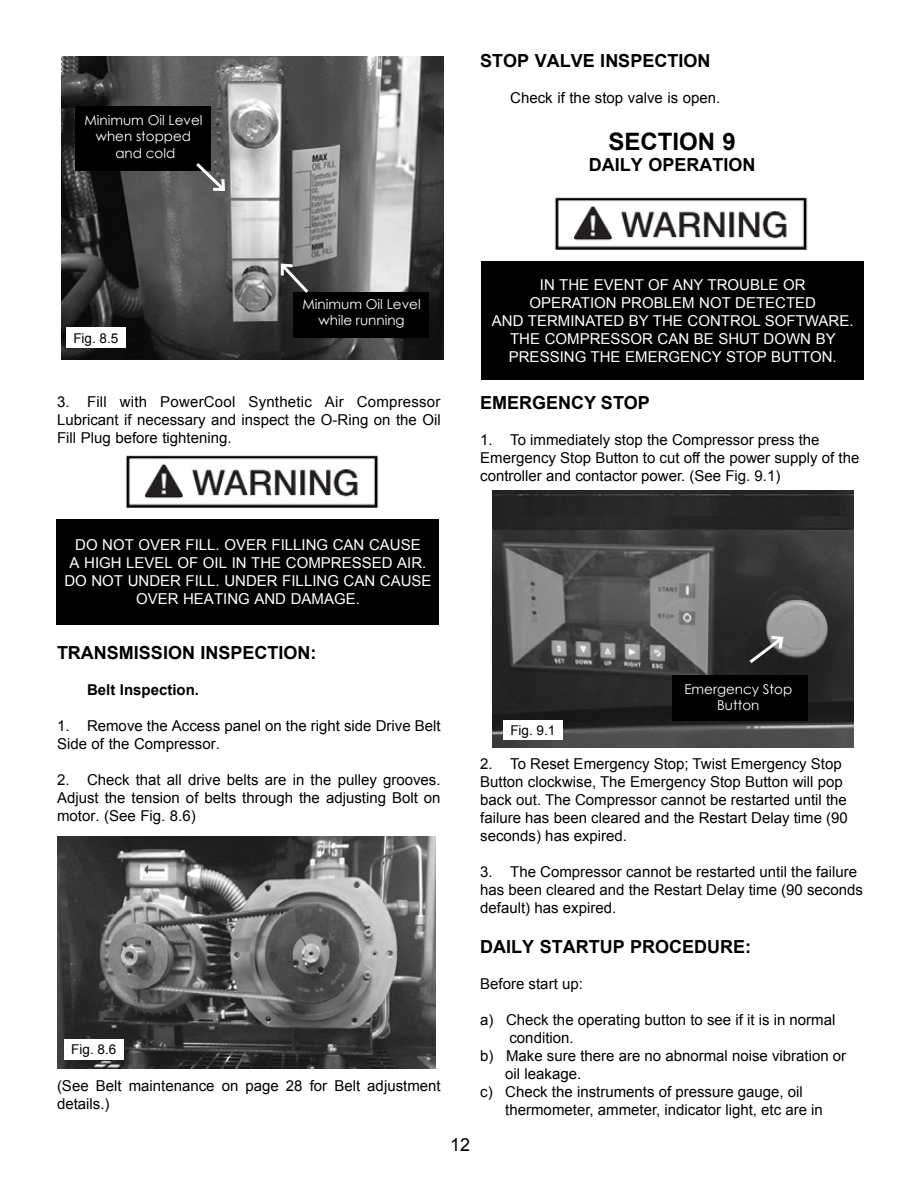
<style>
.page{position:relative;width:918px;height:1188px;background:#fff}
.page>*{position:absolute;margin:0;border:0;box-sizing:border-box;transform-origin:0 0}
.t1{font:700 24px "Arial";color:#000}
.t2{font:700 18px "Arial";color:#000}
.t3{font:18px "Arial";color:#000}
.t4{font:15px/18px "Arial";color:#000}
.t5{font:15px/18px "Arial";color:#fff;text-align:center}
.t6{font:700 15px "Arial";color:#000}
.t7{font:13.5px/16.2px "Century Gothic";color:#fff;text-align:center}
.t8{font:13.5px "Arial";color:#000}
</style>
<div class="page">
<img style="left:58px;top:837px;width:378px;height:232px">
<div style="left:64px;top:1039px;width:60px;height:21px;background:#fff"></div>
<div style="left:57px;top:519px;width:382px;height:106px;background:#000"></div>
<img style="left:61px;top:57px;width:383px;height:303px">
<div style="left:75px;top:107px;width:136px;height:64px;background:#000"></div>
<div style="left:293px;top:293px;width:136px;height:45px;background:#000"></div>
<svg style="left:193px;top:160px;width:35px;height:34px"></svg>
<svg style="left:278px;top:261px;width:33px;height:35px"></svg>
<div style="left:66px;top:328px;width:60px;height:20px;background:#fff"></div>
<img style="left:125px;top:455px;width:254px;height:53px">
<img style="left:554px;top:197px;width:254px;height:53px">
<div style="left:482px;top:262px;width:382px;height:118px;background:#000"></div>
<img style="left:492px;top:490px;width:361px;height:258px">
<div style="left:672px;top:675px;width:135px;height:45px;background:#000"></div>
<div style="left:503px;top:720px;width:60px;height:20px;background:#fff"></div>
<svg style="left:746px;top:634px;width:40px;height:32px"></svg>
<p class="t7" style="left:84px;top:112px;width:120px">Minimum Oil Level when stopped and cold</p>
<p class="t2" style="left:480px;top:49px;width:232px">STOP VALVE INSPECTION</p>
<p class="t4" style="left:510px;top:89px;width:212px">Check if the stop valve is open.</p>
<h1 class="t1" style="left:608px;top:125px;width:129px">SECTION 9</h1>
<p class="t2" style="left:589px;top:153px;width:168px">DAILY OPERATION</p>
<p class="t8" style="left:73px;top:329px;width:47px">Fig. 8.5</p>
<p class="t7" style="left:303px;top:296px;width:120px">Minimum Oil Level while running</p>
<p class="t4" style="left:57px;top:393px;width:385px;text-align:justify">3. Fill with PowerCool Synthetic Air Compressor Lubricant if necessary and inspect the O-Ring on the Oil Fill Plug before tightening.</p>
<p class="t5" style="left:492px;top:276px;width:363px">IN THE EVENT OF ANY TROUBLE OR<br>OPERATION PROBLEM NOT DETECTED<br>AND TERMINATED BY THE CONTROL SOFTWARE.<br>THE COMPRESSOR CAN BE SHUT DOWN BY PRESSING THE EMERGENCY STOP BUTTON.</p>
<p class="t2" style="left:480px;top:391px;width:171px">EMERGENCY STOP</p>
<p class="t4" style="left:480px;top:431px;width:381px">1. To immediately stop the Compressor press the<br>Emergency Stop Button to cut off the power supply of the controller and contactor power. (See Fig. 9.1)</p>
<p class="t5" style="left:64px;top:536px;width:369px">DO NOT OVER FILL. OVER FILLING CAN CAUSE<br>A HIGH LEVEL OF OIL IN THE COMPRESSED AIR.<br>DO NOT UNDER FILL. UNDER FILLING CAN CAUSE OVER HEATING AND DAMAGE.</p>
<p class="t2" style="left:57px;top:640px;width:261px">TRANSMISSION INSPECTION:</p>
<p class="t6" style="left:87px;top:680px;width:114px">Belt Inspection.</p>
<p class="t4" style="left:57px;top:717px;width:385px">1. Remove the Access panel on the right side Drive Belt<br>Side of the Compressor.</p>
<p class="t4" style="left:57px;top:771px;width:385px;text-align:justify">2. Check that all drive belts are in the pulley grooves.<br>Adjust the tension of belts through the adjusting Bolt on motor. (See Fig. 8.6)</p>
<p class="t8" style="left:71px;top:1041px;width:47px">Fig. 8.6</p>
<p class="t4" style="left:57px;top:1077px;width:385px">(See Belt maintenance on page 28 for Belt adjustment details.)</p>
<p class="t3" style="left:450px;top:1133px;width:22px">12</p>
<p class="t8" style="left:510px;top:722px;width:47px">Fig. 9.1</p>
<p class="t7" style="left:684px;top:680px;width:109px">Emergency Stop<br>Button</p>
<p class="t4" style="left:480px;top:755px;width:369px">2. To Reset Emergency Stop; Twist Emergency Stop Button clockwise, The Emergency Stop Button will pop back out. The Compressor cannot be restarted until the failure has been cleared and the Restart Delay time (90 seconds) has expired.</p>
<p class="t4" style="left:480px;top:863px;width:384px">3. The Compressor cannot be restarted until the failure has been cleared and the Restart Delay time (90 seconds default) has expired.</p>
<p class="t2" style="left:480px;top:934px;width:273px">DAILY STARTUP PROCEDURE:</p>
<p class="t4" style="left:480px;top:974px;width:104px">Before start up:</p>
<p class="t4" style="left:480px;top:1010px;width:357px">a) Check the operating button to see if it is in normal</p>
<p class="t4" style="left:509px;top:1028px;width:66px">condition.</p>
<p class="t4" style="left:480px;top:1046px;width:367px">b) Make sure there are no abnormal noise vibration or</p>
<p class="t4" style="left:505px;top:1064px;width:77px">oil leakage.</p>
<p class="t4" style="left:480px;top:1082px;width:324px">c) Check the instruments of pressure gauge, oil</p>
<p class="t4" style="left:505px;top:1100px;width:319px">thermometer, ammeter, indicator light, etc are in</p>
</div>
